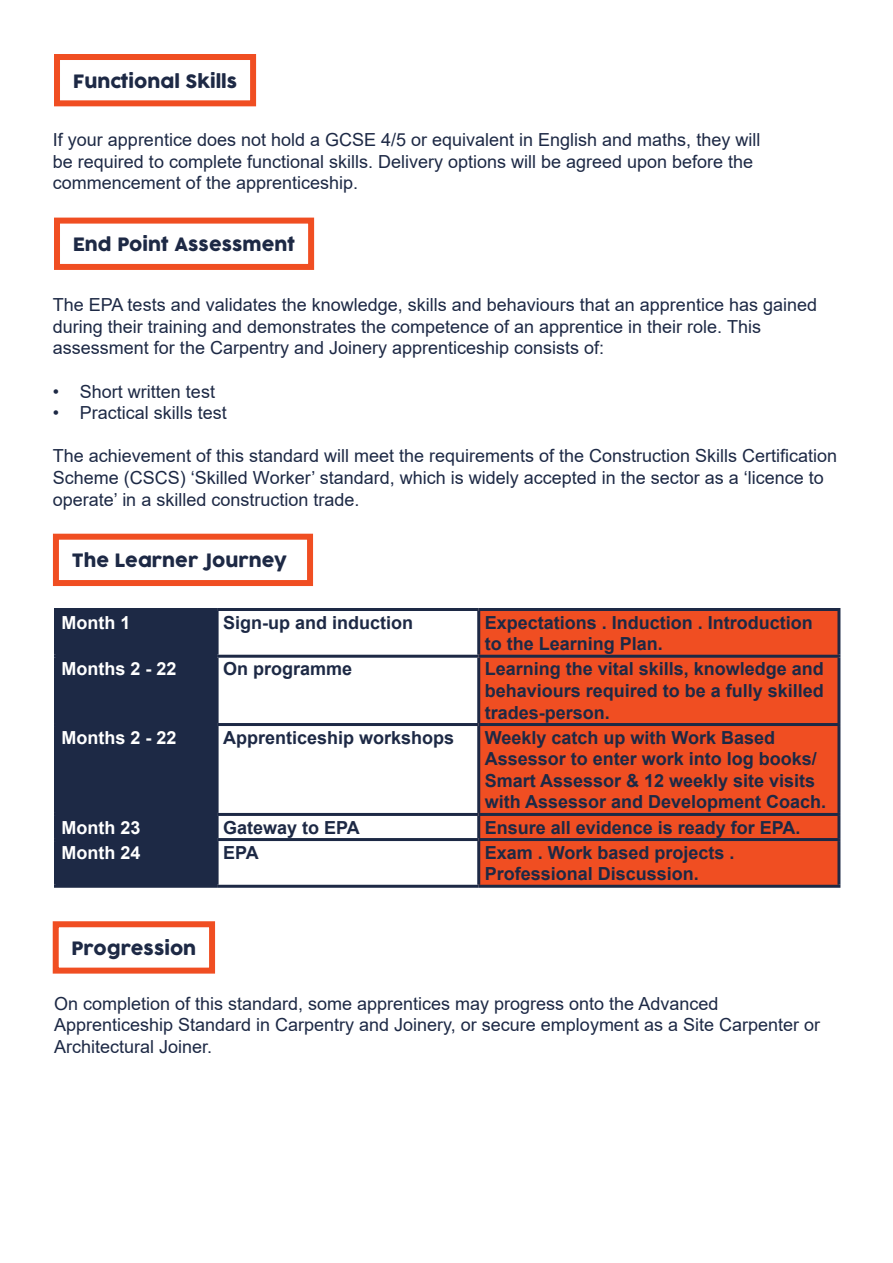
<style>
.page{position:relative;width:893px;height:1263px;background:#fff}
.page>*{position:absolute;margin:0;border:0;box-sizing:border-box;transform-origin:0 0}
.t1{font:18px/21.6px "Arial";color:#1d2945}
.t2{font:700 18px/21.6px "Arial";color:#1d2945}
.t3{font:18px "Cocogoose";color:#1d2945}
.t4{font:700 18px "Arial";color:#fff}
</style>
<div class="page">
<div style="left:54px;top:54px;width:202px;height:52px;border:6px solid #f04e22"></div>
<div style="left:54px;top:218px;width:260px;height:52px;border:6px solid #f04e22"></div>
<div style="left:53px;top:534px;width:260px;height:52px;border:6px solid #f04e22"></div>
<div style="left:53px;top:921px;width:162px;height:52px;border:6px solid #f04e22"></div>
<div style="left:57px;top:611px;width:159px;height:274px;background:#1d2945"></div>
<div style="left:480px;top:611px;width:357px;height:274px;background:#f04e22"></div>
<hr style="left:54px;top:608px;width:163px;height:3px;background:#1d2945">
<hr style="left:54px;top:611px;width:3px;height:44px;background:#1d2945">
<hr style="left:217px;top:608px;width:262px;height:3px;background:#1d2945">
<hr style="left:216px;top:611px;width:3px;height:44px;background:#1d2945">
<hr style="left:479px;top:608px;width:361px;height:3px;background:#1d2945">
<hr style="left:477px;top:611px;width:3px;height:44px;background:#1d2945">
<hr style="left:837px;top:611px;width:3px;height:44px;background:#1d2945">
<hr style="left:54px;top:655px;width:163px;height:3px;background:#1d2945">
<hr style="left:54px;top:658px;width:3px;height:65px;background:#1d2945">
<hr style="left:217px;top:655px;width:262px;height:3px;background:#1d2945">
<hr style="left:216px;top:658px;width:3px;height:65px;background:#1d2945">
<hr style="left:479px;top:655px;width:361px;height:3px;background:#1d2945">
<hr style="left:477px;top:658px;width:3px;height:65px;background:#1d2945">
<hr style="left:837px;top:658px;width:3px;height:65px;background:#1d2945">
<hr style="left:54px;top:723px;width:163px;height:3px;background:#1d2945">
<hr style="left:54px;top:726px;width:3px;height:87px;background:#1d2945">
<hr style="left:217px;top:723px;width:262px;height:3px;background:#1d2945">
<hr style="left:216px;top:726px;width:3px;height:87px;background:#1d2945">
<hr style="left:479px;top:723px;width:361px;height:3px;background:#1d2945">
<hr style="left:477px;top:726px;width:3px;height:87px;background:#1d2945">
<hr style="left:837px;top:726px;width:3px;height:87px;background:#1d2945">
<hr style="left:54px;top:813px;width:163px;height:3px;background:#1d2945">
<hr style="left:54px;top:816px;width:3px;height:22px;background:#1d2945">
<hr style="left:217px;top:813px;width:262px;height:3px;background:#1d2945">
<hr style="left:216px;top:816px;width:3px;height:22px;background:#1d2945">
<hr style="left:479px;top:813px;width:361px;height:3px;background:#1d2945">
<hr style="left:477px;top:816px;width:3px;height:22px;background:#1d2945">
<hr style="left:837px;top:816px;width:3px;height:22px;background:#1d2945">
<hr style="left:54px;top:838px;width:163px;height:3px;background:#1d2945">
<hr style="left:54px;top:841px;width:3px;height:44px;background:#1d2945">
<hr style="left:217px;top:838px;width:262px;height:3px;background:#1d2945">
<hr style="left:216px;top:841px;width:3px;height:44px;background:#1d2945">
<hr style="left:479px;top:838px;width:361px;height:3px;background:#1d2945">
<hr style="left:477px;top:841px;width:3px;height:44px;background:#1d2945">
<hr style="left:837px;top:841px;width:3px;height:44px;background:#1d2945">
<hr style="left:54px;top:885px;width:163px;height:3px;background:#1d2945">
<hr style="left:217px;top:885px;width:262px;height:3px;background:#1d2945">
<hr style="left:479px;top:885px;width:361px;height:3px;background:#1d2945">
<p class="t3" style="left:73px;top:69px;width:166px">Functional Skills</p>
<p class="t1" style="left:53px;top:129px;width:709px">If your apprentice does not hold a GCSE 4/5 or equivalent in English and maths, they will be required to complete functional skills. Delivery options will be agreed upon before the commencement of the apprenticeship.</p>
<p class="t3" style="left:73px;top:232px;width:224px">End Point Assessment</p>
<p class="t1" style="left:53px;top:294px;width:766px">The EPA tests and validates the knowledge, skills and behaviours that an apprentice has gained during their training and demonstrates the competence of an apprentice in their role. This assessment for the Carpentry and Joinery apprenticeship consists of:</p>
<p class="t1" style="left:53px;top:380px;width:164px">• Short written test</p>
<p class="t1" style="left:53px;top:402px;width:176px">• Practical skills test</p>
<p class="t1" style="left:53px;top:445px;width:786px">The achievement of this standard will meet the requirements of the Construction Skills Certification<br>Scheme (CSCS) ‘Skilled Worker’ standard, which is widely accepted in the sector as a ‘licence to operate’ in a skilled construction trade.</p>
<p class="t3" style="left:72px;top:548px;width:217px">The Learner Journey</p>
<p class="t4" style="left:62px;top:610px;width:70px">Month 1</p>
<p class="t2" style="left:223px;top:612px;width:192px">Sign-up and induction</p>
<p class="t2" style="left:485px;top:612px;width:330px">Expectations . Induction . Introduction to the Learning Plan.</p>
<p class="t4" style="left:62px;top:656px;width:117px">Months 2 - 22</p>
<p class="t2" style="left:223px;top:658px;width:131px">On programme</p>
<p class="t2" style="left:485px;top:658px;width:341px;text-align:justify">Learning the vital skills, knowledge and behaviours required to be a fully skilled trades-person.</p>
<p class="t4" style="left:62px;top:725px;width:117px">Months 2 - 22</p>
<p class="t2" style="left:223px;top:727px;width:233px">Apprenticeship workshops</p>
<p class="t2" style="left:485px;top:727px;width:343px">Weekly catch up with Work Based Assessor to enter work into log books/ Smart Assessor &amp; 12 weekly site visits with Assessor and Development Coach.</p>
<p class="t4" style="left:62px;top:814px;width:81px">Month 23</p>
<p class="t2" style="left:223px;top:817px;width:138px">Gateway to EPA</p>
<p class="t2" style="left:485px;top:817px;width:317px">Ensure all evidence is ready for EPA.</p>
<p class="t4" style="left:62px;top:840px;width:81px">Month 24</p>
<p class="t2" style="left:223px;top:842px;width:37px">EPA</p>
<p class="t2" style="left:485px;top:842px;width:251px">Exam . Work based projects .<br>Professional Discussion.</p>
<p class="t3" style="left:71px;top:936px;width:126px">Progression</p>
<p class="t1" style="left:54px;top:992px;width:768px">On completion of this standard, some apprentices may progress onto the Advanced<br>Apprenticeship Standard in Carpentry and Joinery, or secure employment as a Site Carpenter or<br>Architectural Joiner.</p>
</div>
